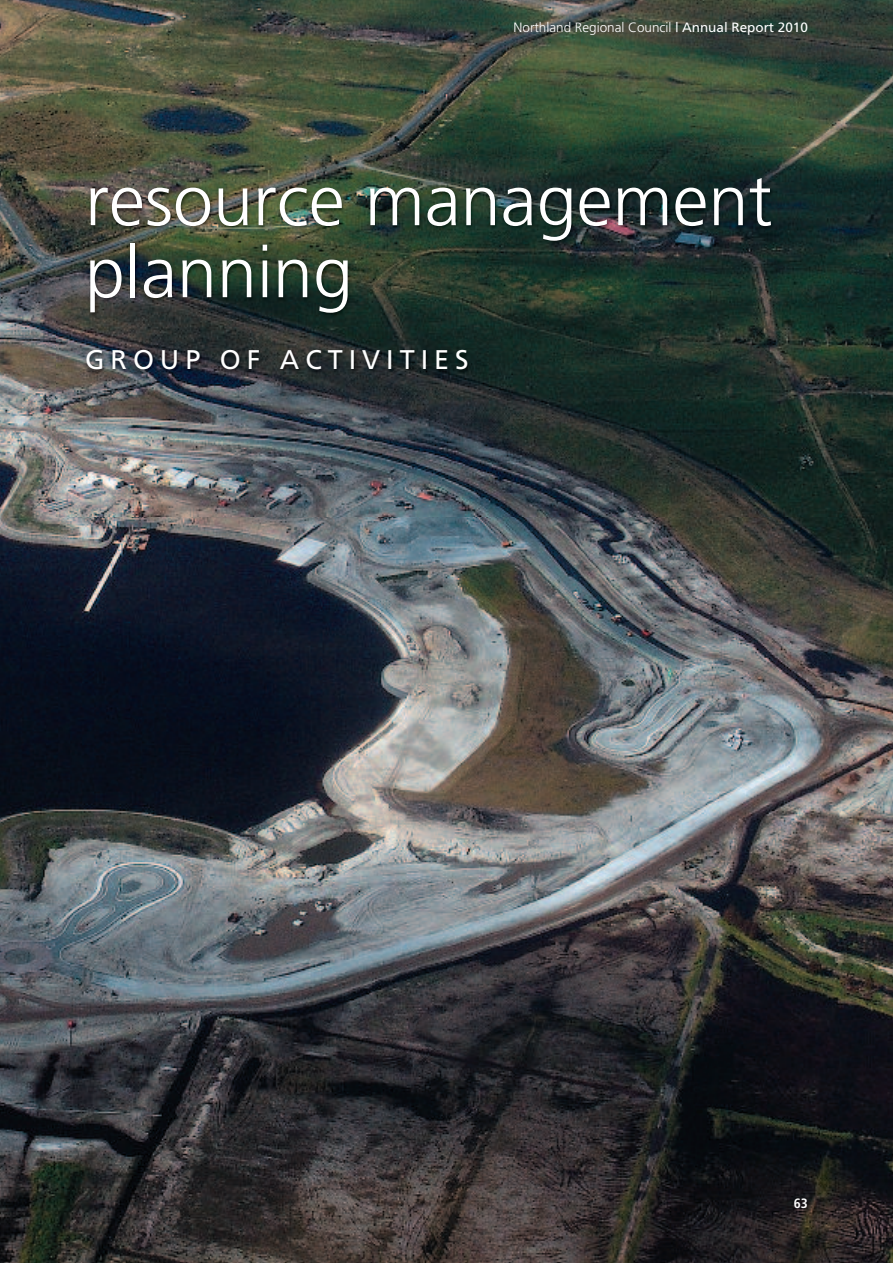
<style>
.page{position:relative;width:893px;height:1263px;background:#fff}
.page>*{position:absolute;margin:0;border:0;box-sizing:border-box;transform-origin:0 0}
.t1{font:300 72px/72px "Frutiger Maori";color:#fff}
.t2{font:27px "Frutiger Maori";letter-spacing:.22em;color:#fff}
.t3{font:300 13.5px "Frutiger Maori";color:#fff}
.t4{font:700 condensed 13.5px "Frutiger Maori";color:#fff}
.s1{font-weight:400}
</style>
<div class="page">
<img style="left:0;top:0;width:893px;height:1263px">
<img style="left:56px;top:159px;width:785px;height:357px">
<p class="t3" style="left:513px;top:22px;width:296px">Northland Regional Council <span class="s1">| Annual Report 2010</span></p>
<h1 class="t1" style="left:85px;top:170px;width:689px">resource management planning</h1>
<h2 class="t2" style="left:85px;top:349px;width:385px">GROUP OF ACTIVITIES</h2>
<p class="t4" style="left:794px;top:1198px;width:16px">63</p>
</div>
